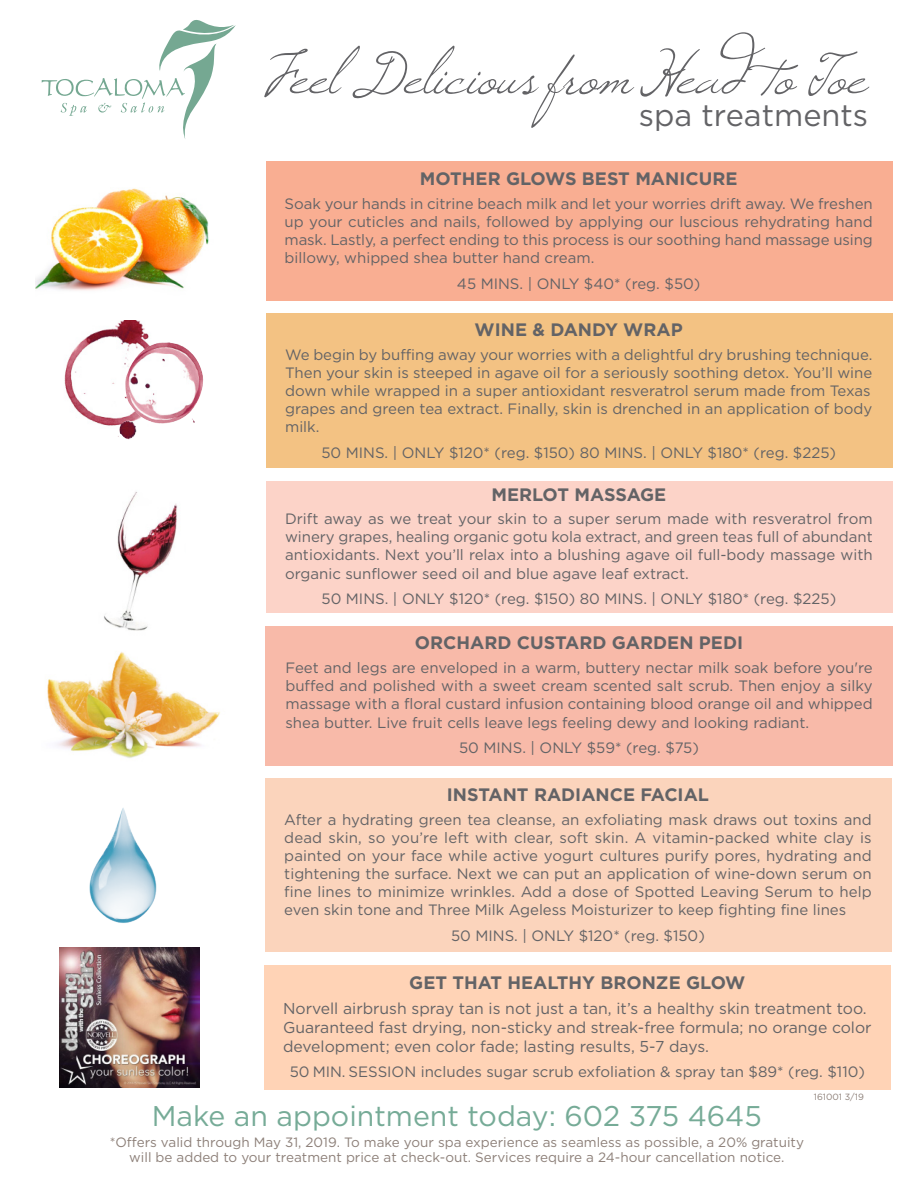
<style>
.page{position:relative;width:918px;height:1188px;background:#fff}
.page>*{position:absolute;margin:0;border:0;box-sizing:border-box;transform-origin:0 0}
.t1{font:76.05px "Windsong";color:#636366}
.t2{font:30.75px "Gotham";color:#636366}
.t3{font:28.5px "Gotham";color:#76ab97}
.t4{font:700 18px "Gotham";color:#636366}
.t5{font:15.75px/18.9px "Gotham";color:#636366}
.t6{font:15px/18.1px "Gotham";color:#636366;text-align:justify}
.t7{font:13.5px "Gotham";color:#8d8079}
.t8{font:9px "Gotham";color:#8d8079}
</style>
<div class="page">
<div style="left:265px;top:626px;width:628px;height:139px;background:#f8baa9"></div>
<div style="left:265px;top:778px;width:627px;height:174px;background:#fbd4bc"></div>
<div style="left:266px;top:314px;width:627px;height:154px;background:#f3c283"></div>
<div style="left:266px;top:161px;width:627px;height:140px;background:#f9ae92"></div>
<div style="left:264px;top:965px;width:627px;height:125px;background:#ffd3b6"></div>
<img style="left:59px;top:948px;width:140px;height:139px">
<div style="left:266px;top:481px;width:627px;height:132px;background:#fcd3c8"></div>
<svg style="left:42px;top:20px;width:194px;height:119px"></svg>
<img style="left:46px;top:652px;width:174px;height:106px">
<img style="left:104px;top:492px;width:73px;height:139px">
<img style="left:89px;top:808px;width:68px;height:115px">
<img style="left:64px;top:320px;width:85px;height:106px">
<img style="left:35px;top:188px;width:174px;height:103px">
<img style="left:118px;top:342px;width:85px;height:98px">
<div style="left:145px;top:428px;width:42px;height:22px;background:#fff"></div>
<p class="t1" style="left:264px;top:22px;width:604px">Feel Delicious fromHead to Toe</p>
<p class="t2" style="left:639px;top:104px;width:231px">spa treatments</p>
<p class="t4" style="left:420px;top:171px;width:319px">MOTHER GLOWS BEST MANICURE</p>
<p class="t6" style="left:285px;top:196px;width:590px">Soak your hands in citrine beach milk and let your worries drift away. We freshen up your cuticles and nails, followed by applying our luscious rehydrating hand mask. Lastly, a perfect ending to this process is our soothing hand massage using</p>
<p class="t6" style="left:285px;top:250px;width:311px">billowy, whipped shea butter hand cream.</p>
<p class="t6" style="left:457px;top:276px;width:245px">45 MINS. | ONLY $40* (reg. $50)</p>
<p class="t4" style="left:475px;top:322px;width:210px">WINE &amp; DANDY WRAP</p>
<p class="t6" style="left:285px;top:346px;width:589px">We begin by buffing away your worries with a delightful dry brushing technique.</p>
<p class="t6" style="left:285px;top:364px;width:589px">Then your skin is steeped in agave oil for a seriously soothing detox. You’ll wine</p>
<p class="t6" style="left:285px;top:382px;width:587px">down while wrapped in a super antioxidant resveratrol serum made from Texas</p>
<p class="t6" style="left:285px;top:400px;width:589px;line-height:18.6px">grapes and green tea extract. Finally, skin is drenched in an application of body milk.</p>
<p class="t6" style="left:321px;top:444px;width:516px">50 MINS. | ONLY $120* (reg. $150) 80 MINS. | ONLY $180* (reg. $225)</p>
<p class="t4" style="left:492px;top:488px;width:176px">MERLOT MASSAGE</p>
<p class="t6" style="left:285px;top:511px;width:589px">Drift away as we treat your skin to a super serum made with resveratrol from winery grapes, healing organic gotu kola extract, and green teas full of abundant antioxidants. Next you’ll relax into a blushing agave oil full-body massage with organic sunflower seed oil and blue agave leaf extract.</p>
<p class="t6" style="left:322px;top:591px;width:516px">50 MINS. | ONLY $120* (reg. $150) 80 MINS. | ONLY $180* (reg. $225)</p>
<p class="t4" style="left:415px;top:636px;width:330px">ORCHARD CUSTARD GARDEN PEDI</p>
<p class="t6" style="left:285px;top:660px;width:589px">Feet and legs are enveloped in a warm, buttery nectar milk soak before you're buffed and polished with a sweet cream scented salt scrub. Then enjoy a silky massage with a floral custard infusion containing blood orange oil and whipped</p>
<p class="t6" style="left:285px;top:715px;width:525px">shea butter. Live fruit cells leave legs feeling dewy and looking radiant.</p>
<p class="t6" style="left:459px;top:740px;width:241px">50 MINS. | ONLY $59* (reg. $75)</p>
<p class="t4" style="left:447px;top:788px;width:264px">INSTANT RADIANCE FACIAL</p>
<p class="t6" style="left:284px;top:811px;width:589px">After a hydrating green tea cleanse, an exfoliating mask draws out toxins and dead skin, so you’re left with clear, soft skin. A vitamin-packed white clay is painted on your face while active yogurt cultures purify pores, hydrating and tightening the surface. Next we can put an application of wine-down serum on fine lines to minimize wrinkles. Add a dose of Spotted Leaving Serum to help even skin tone and Three Milk Ageless Moisturizer to keep fighting fine lines</p>
<p class="t6" style="left:451px;top:927px;width:255px">50 MINS. | ONLY $120* (reg. $150)</p>
<p class="t4" style="left:409px;top:976px;width:338px">GET THAT HEALTHY BRONZE GLOW</p>
<p class="t5" style="left:283px;top:1000px;width:585px">Norvell airbrush spray tan is not just a tan, it’s a healthy skin treatment too.</p>
<p class="t5" style="left:283px;top:1019px;width:590px">Guaranteed fast drying, non-sticky and streak-free formula; no orange color development; even color fade; lasting results, 5-7 days.</p>
<p class="t6" style="left:290px;top:1064px;width:577px">50 MIN. SESSION includes sugar scrub exfoliation &amp; spray tan $89* (reg. $110)</p>
<p class="t3" style="left:152px;top:1105px;width:612px">Make an appointment today: 602 375 4645</p>
<p class="t7" style="left:110px;top:1137px;width:696px">*Offers valid through May 31, 2019. To make your spa experience as seamless as possible, a 20% gratuity</p>
<p class="t7" style="left:129px;top:1152px;width:657px">will be added to your treatment price at check-out. Services require a 24-hour cancellation notice.</p>
<p class="t8" style="left:814px;top:1093px;width:52px">161001 3/19</p>
</div>
